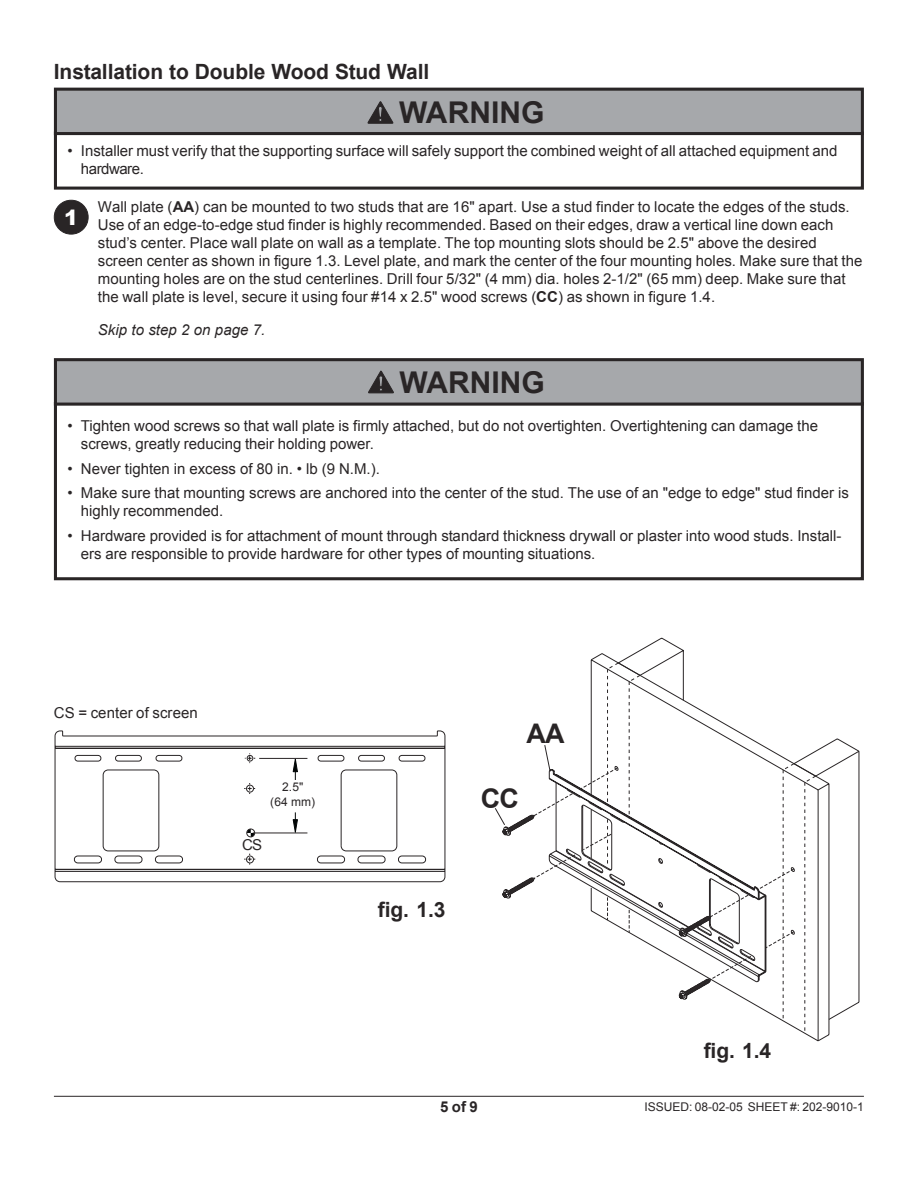
<style>
.page{position:relative;width:918px;height:1188px;background:#fff}
.page>*{position:absolute;margin:0;border:0;box-sizing:border-box;transform-origin:0 0}
.t1{font:700 30px "Arial";color:#292526}
.t2{font:700 27px "Arial";color:#292526}
.t3{font:700 21px "Arial";letter-spacing:-.005em;color:#292526}
.t4{font:900 21px "Arial";color:#fff}
.t5{font:15px/18px "Arial";color:#292526}
.t6{font:italic 15px "Arial";letter-spacing:.005em;color:#292526}
.t7{font:700 15px "Arial";color:#292526}
.t8{font:12px/15px "Arial";color:#292526;text-align:center}
.s1{font-weight:700}
</style>
<div class="page">
<hr style="left:54px;top:1096px;width:810px;height:1px;background:#292526">
<svg style="left:54px;top:200px;width:35px;height:35px"></svg>
<div style="left:54px;top:131px;width:810px;height:59px;border:3px solid #292526"></div>
<div style="left:55px;top:89px;width:807px;height:45px;background:#a6a8ab"></div>
<div style="left:54px;top:88px;width:810px;height:47px;border:3px solid #292526"></div>
<svg style="left:368px;top:101px;width:25px;height:22px"></svg>
<div style="left:54px;top:402px;width:810px;height:178px;border:3px solid #292526"></div>
<div style="left:55px;top:360px;width:807px;height:44px;background:#a6a8ab"></div>
<div style="left:54px;top:358px;width:810px;height:48px;border:3px solid #292526"></div>
<svg style="left:368px;top:371px;width:26px;height:22px"></svg>
<svg style="left:54px;top:730px;width:391px;height:152px"></svg>
<svg style="left:73px;top:753px;width:353px;height:112px"></svg>
<div style="left:286px;top:781px;width:16px;height:31px;background:#fff"></div>
<svg style="left:635px;top:637px;width:225px;height:383px"></svg>
<svg style="left:591px;top:653px;width:239px;height:388px"></svg>
<svg style="left:495px;top:669px;width:300px;height:331px"></svg>
<p class="t3" style="left:54px;top:58px;width:377px">Installation to Double Wood Stud Wall</p>
<p class="t1" style="left:399px;top:93px;width:147px">WARNING</p>
<p class="t5" style="left:81px;top:142px;width:758px;text-indent:-14px">• Installer must verify that the supporting surface will safely support the combined weight of all attached equipment and hardware.</p>
<p class="t4" style="left:64px;top:205px;width:16px">1</p>
<p class="t5" style="left:98px;top:198px;width:766px">Wall plate (<span class="s1">AA</span>) can be mounted to two studs that are 16" apart. Use a stud finder to locate the edges of the studs.<br>Use of an edge-to-edge stud finder is highly recommended. Based on their edges, draw a vertical line down each stud’s center. Place wall plate on wall as a template. The top mounting slots should be 2.5" above the desired screen center as shown in figure 1.3. Level plate, and mark the center of the four mounting holes. Make sure that the mounting holes are on the stud centerlines. Drill four 5/32" (4 mm) dia. holes 2-1/2" (65 mm) deep. Make sure that the wall plate is level, secure it using four #14 x 2.5" wood screws (<span class="s1">CC</span>) as shown in figure 1.4.</p>
<p class="t6" style="left:98px;top:320px;width:169px">Skip to step 2 on page 7.</p>
<p class="t1" style="left:400px;top:362px;width:147px">WARNING</p>
<p class="t5" style="left:81px;top:417px;width:739px;text-indent:-14px">• Tighten wood screws so that wall plate is firmly attached, but do not overtighten. Overtightening can damage the screws, greatly reducing their holding power.</p>
<p class="t5" style="left:67px;top:460px;width:314px">• Never tighten in excess of 80 in. • lb (9 N.M.).</p>
<p class="t5" style="left:81px;top:484px;width:770px;text-indent:-14px">• Make sure that mounting screws are anchored into the center of the stud. The use of an "edge to edge" stud finder is highly recommended.</p>
<p class="t5" style="left:81px;top:527px;width:762px;text-indent:-14px">• Hardware provided is for attachment of mount through standard thickness drywall or plaster into wood studs. Install&shy;ers are responsible to provide hardware for other types of mounting situations.</p>
<p class="t5" style="left:54px;top:704px;width:145px">CS = center of screen</p>
<p class="t8" style="left:270px;top:780px;width:47px">2.5"<br>(64 mm)</p>
<p class="t5" style="left:242px;top:836px;width:22px">CS</p>
<p class="t3" style="left:378px;top:895px;width:69px">fig. 1.3</p>
<p class="t2" style="left:526px;top:715px;width:40px">AA</p>
<p class="t2" style="left:481px;top:780px;width:40px">CC</p>
<p class="t3" style="left:704px;top:1036px;width:69px">fig. 1.4</p>
<p class="t7" style="left:440px;top:1097px;width:39px">5 of 9</p>
<p class="t8" style="left:645px;top:1099px;width:221px">ISSUED: 08-02-05 SHEET #: 202-9010-1</p>
</div>
